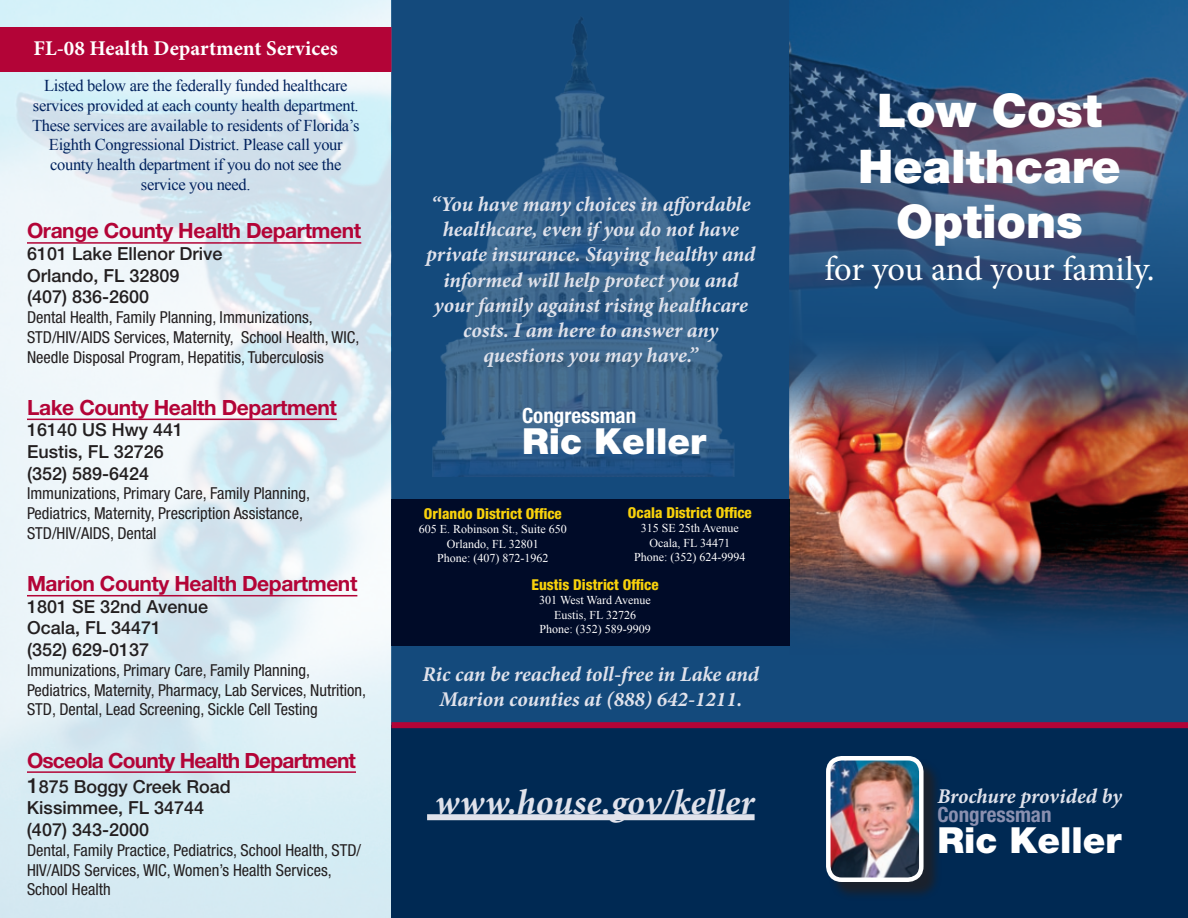
<style>
.page{position:relative;width:1188px;height:918px;background:#fff}
.page>*{position:absolute;margin:0;border:0;box-sizing:border-box;transform-origin:0 0}
.t1{font:900 46.5px/55.8px "Helvetica Neue";color:#fff;text-align:center}
.t2{font:italic 700 36px "Minion Pro";color:#e0e2eb}
.t3{font:900 36px "Helvetica Neue";color:#fff}
.t4{font:34.5px "Minion Pro";letter-spacing:-.01em;color:#fff}
.t5{font:italic 700 21px/25.2px "Minion Pro";letter-spacing:-.005em;color:#e0e2eb;text-align:center}
.t6{font:700 21px "Helvetica Neue";letter-spacing:-.02em;color:#b30437}
.t7{font:700 21px "Minion Pro";color:#fff}
.t8{font:700 21px "Helvetica Neue";letter-spacing:-.04em;color:#b30437}
.t9{font:700 condensed 21px "Helvetica Neue";color:#8a90b0}
.t10{font:700 condensed 21px "Helvetica Neue";color:#fff}
.t11{font:500 18px/21.6px "Helvetica Neue";color:#231f20}
.t12{font:condensed 16.5px/19.8px "Helvetica Neue";color:#231f20}
.t13{font:16.5px/19.8px "Times New Roman";letter-spacing:-.02em;color:#00215d;text-align:center}
.t14{font:800 condensed 15px "Helvetica Neue";color:#f8d10b}
.t15{font:12px/14.4px "Times New Roman";color:#fff;text-align:center}
.s1{font-size:21px}
</style>
<div class="page">
<div style="left:392px;top:0;width:796px;height:918px;background:#144a7c"></div>
<img style="left:0;top:0;width:392px;height:918px">
<img style="left:790px;top:0;width:398px;height:314px">
<img style="left:790px;top:347px;width:398px;height:284px">
<div style="left:392px;top:726px;width:796px;height:192px;background:#002953"></div>
<img style="left:432px;top:17px;width:358px;height:460px">
<div style="left:392px;top:500px;width:398px;height:146px;background:#000b28"></div>
<div style="left:427px;top:814px;width:328px;height:6px;background:#e0e2eb"></div>
<div style="left:0;top:27px;width:392px;height:45px;background:#b30437"></div>
<hr style="left:27px;top:242px;width:334px;height:2px;background:#b30437">
<hr style="left:27px;top:419px;width:310px;height:1px;background:#b30437">
<hr style="left:27px;top:595px;width:330px;height:1px;background:#b30437">
<hr style="left:27px;top:771px;width:329px;height:2px;background:#b30437">
<div style="left:392px;top:722px;width:796px;height:6px;background:#b30437"></div>
<div style="left:828px;top:758px;width:121px;height:149px;background:#231f20;opacity:.75"></div>
<img style="left:828px;top:758px;width:93px;height:122px">
<div style="left:826px;top:756px;width:98px;height:126px;border:4px solid #fff;border-radius:14px"></div>
<p class="t7" style="left:33px;top:33px;width:306px">FL-08 Health Department Services</p>
<p class="t13" style="left:32px;top:75px;width:329px">Listed below are the federally funded healthcare services provided at each county health department.<br>These services are available to residents of Florida’s Eighth Congressional District. Please call your county health department if you do not see the service you need.</p>
<p class="t6" style="left:27px;top:218px;width:336px">Orange County Health Department</p>
<p class="t11" style="left:27px;top:243px;width:197px">6101 Lake Ellenor Drive<br>Orlando, FL 32809 (407) 836-2600</p>
<p class="t12" style="left:27px;top:307px;width:334px">Dental Health, Family Planning, Immunizations,<br>STD/HIV/AIDS Services, Maternity, School Health, WIC,<br>Needle Disposal Program, Hepatitis, Tuberculosis</p>
<p class="t6" style="left:27px;top:394px;width:311px">Lake County Health Department</p>
<p class="t11" style="left:27px;top:419px;width:158px">16140 US Hwy 441<br>Eustis, FL 32726 (352) 589-6424</p>
<p class="t12" style="left:27px;top:484px;width:285px">Immunizations, Primary Care, Family Planning,<br>Pediatrics, Maternity, Prescription Assistance,<br>STD/HIV/AIDS, Dental</p>
<p class="t6" style="left:27px;top:571px;width:332px">Marion County Health Department</p>
<p class="t11" style="left:27px;top:595px;width:183px">1801 SE 32nd Avenue<br>Ocala, FL 34471<br>(352) 629-0137</p>
<p class="t12" style="left:27px;top:660px;width:341px">Immunizations, Primary Care, Family Planning,<br>Pediatrics, Maternity, Pharmacy, Lab Services, Nutrition,<br>STD, Dental, Lead Screening, Sickle Cell Testing</p>
<p class="t8" style="left:27px;top:747px;width:331px">Osceola County Health Department</p>
<p class="t11" style="left:27px;top:775px;width:205px"><span class="s1">1</span>875 Boggy Creek Road<br>Kissimmee, FL 34744 (407) 343-2000</p>
<p class="t12" style="left:27px;top:840px;width:336px">Dental, Family Practice, Pediatrics, School Health, STD/<br>HIV/AIDS Services, WIC, Women’s Health Services,<br>School Health</p>
<p class="t5" style="left:426px;top:191px;width:331px">“You have many choices in affordable healthcare, even if you do not have private insurance. Staying healthy and informed will help protect you and your family against rising healthcare costs. I am here to answer any questions you may have.”</p>
<p class="t10" style="left:522px;top:403px;width:116px">Congressman</p>
<h2 class="t3" style="left:522px;top:420px;width:186px">Ric Keller</h2>
<p class="t14" style="left:628px;top:503px;width:125px">Ocala District Office</p>
<p class="t15" style="left:634px;top:521px;width:113px">315 SE 25th Avenue<br>Ocala, FL 34471<br>Phone: (352) 624-9994</p>
<p class="t14" style="left:424px;top:504px;width:139px">Orlando District Office</p>
<p class="t15" style="left:419px;top:522px;width:150px">605 E. Robinson St., Suite 650<br>Orlando, FL 32801<br>Phone: (407) 872-1962</p>
<p class="t14" style="left:532px;top:575px;width:128px">Eustis District Office</p>
<p class="t15" style="left:539px;top:593px;width:113px">301 West Ward Avenue<br>Eustis, FL 32726<br>Phone: (352) 589-9909</p>
<p class="t5" style="left:422px;top:661px;width:338px">Ric can be reached toll-free in Lake and<br>Marion counties at (888) 642-1211.</p>
<h2 class="t2" style="left:435px;top:776px;width:321px">www.house.gov/keller</h2>
<h1 class="t1" style="left:858px;top:82px;width:264px">Low Cost<br>Healthcare<br>Options</h1>
<h3 class="t4" style="left:824px;top:246px;width:332px">for you and your family.</h3>
<p class="t5" style="left:937px;top:783px;width:186px">Brochure provided by</p>
<p class="t9" style="left:937px;top:802px;width:116px">Congressman</p>
<h2 class="t3" style="left:937px;top:819px;width:186px">Ric Keller</h2>
</div>
